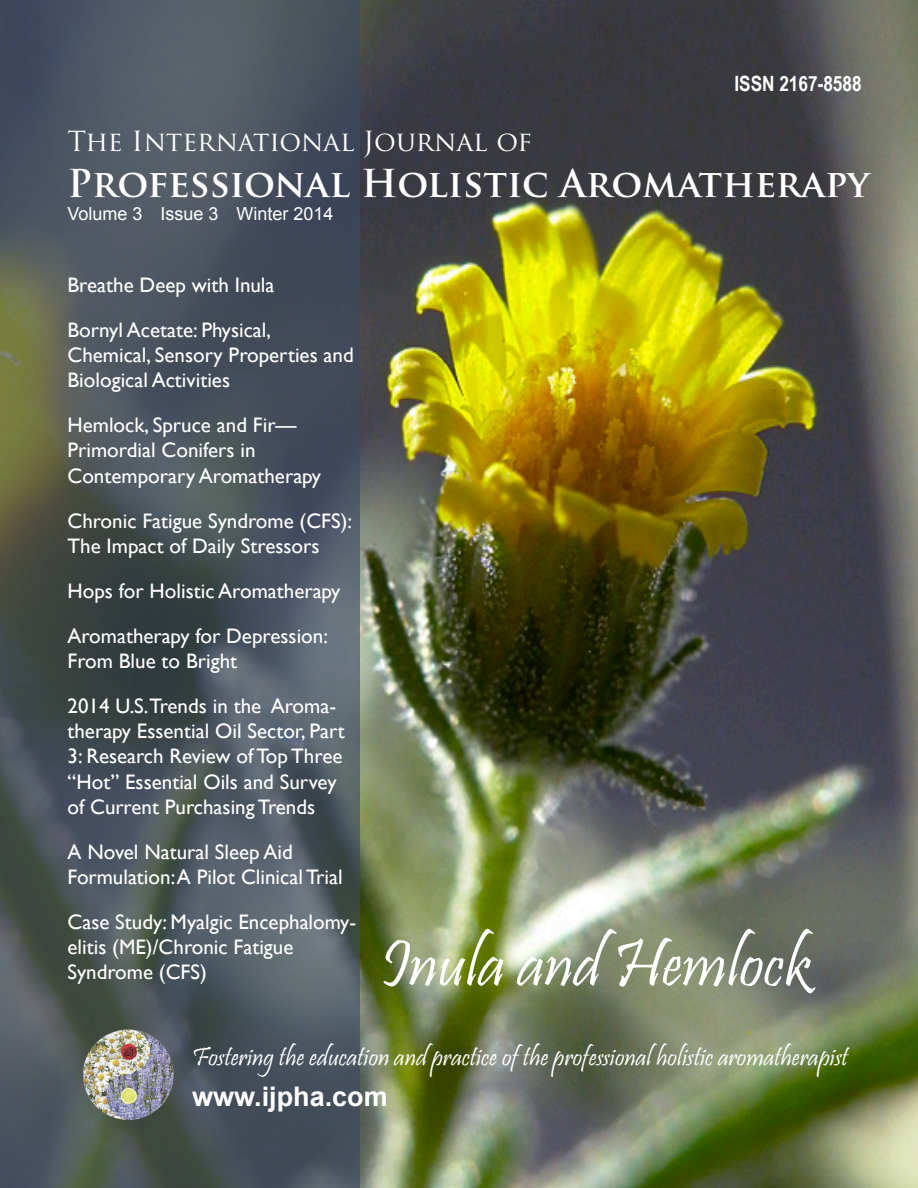
<style>
.page{position:relative;width:918px;height:1188px;background:#fff}
.page>*{position:absolute;margin:0;border:0;box-sizing:border-box;transform-origin:0 0}
.t1{font:69px "Pristina";color:#fff}
.t2{font:700 37.5px "Trajan Pro";color:#fff}
.t3{font:27px "Pristina";color:#fff}
.t4{font:27px "Trajan Pro";color:#fff}
.t5{font:700 27px "Arial";color:#fff}
.t6{font:21px/25.2px "Gill Sans";color:#fff}
.t7{font:700 21px "Arial Narrow";color:#fff}
.t8{font:18px "Arial";color:#fff}
</style>
<div class="page">
<img style="left:360px;top:0;width:558px;height:1188px">
<svg style="left:0;top:0;width:360px;height:1188px;background:#4b545b"></svg>
<img style="left:68px;top:1015px;width:118px;height:119px">
<p class="t7" style="left:734px;top:68px;width:129px">ISSN 2167-8588</p>
<p class="t4" style="left:68px;top:124px;width:466px">The International Journal of</p>
<p class="t2" style="left:68px;top:160px;width:804px">Professional Holistic Aromatherapy</p>
<p class="t8" style="left:68px;top:202px;width:268px">Volume 3 Issue 3 Winter 2014</p>
<p class="t6" style="left:68px;top:272px;width:208px">Breathe Deep with Inula</p>
<p class="t6" style="left:68px;top:317px;width:205px">Bornyl Acetate: Physical,</p>
<p class="t6" style="left:68px;top:343px;width:288px">Chemical, Sensory Properties and<br>Biological Activities</p>
<p class="t6" style="left:68px;top:413px;width:231px">Hemlock, Spruce and Fir—</p>
<p class="t6" style="left:68px;top:438px;width:190px">Primordial Conifers in</p>
<p class="t6" style="left:68px;top:463px;width:255px">Contemporary Aromatherapy</p>
<p class="t6" style="left:68px;top:508px;width:286px">Chronic Fatigue Syndrome (CFS):<br>The Impact of Daily Stressors</p>
<p class="t6" style="left:68px;top:578px;width:274px">Hops for Holistic Aromatherapy</p>
<p class="t6" style="left:68px;top:623px;width:262px">Aromatherapy for Depression:</p>
<p class="t6" style="left:68px;top:649px;width:171px">From Blue to Bright</p>
<p class="t6" style="left:68px;top:694px;width:270px">2014 U.S.Trends in the Aroma-</p>
<p class="t6" style="left:68px;top:719px;width:279px">therapy Essential Oil Sector, Part<br>3: Research Review of Top Three “Hot” Essential Oils and Survey of Current Purchasing Trends</p>
<p class="t6" style="left:68px;top:839px;width:277px">A Novel Natural Sleep Aid<br>Formulation: A Pilot Clinical Trial</p>
<p class="t6" style="left:68px;top:910px;width:290px">Case Study: Myalgic Encephalomy&shy;elitis (ME)/Chronic Fatigue</p>
<p class="t6" style="left:68px;top:960px;width:141px">Syndrome (CFS)</p>
<p class="t1" style="left:380px;top:925px;width:432px">Inula and Hemlock</p>
<p class="t3" style="left:192px;top:1042px;width:657px">Fostering the education and practice of the professional holistic aromatherapist</p>
<p class="t5" style="left:192px;top:1079px;width:197px">www.ijpha.com</p>
</div>
